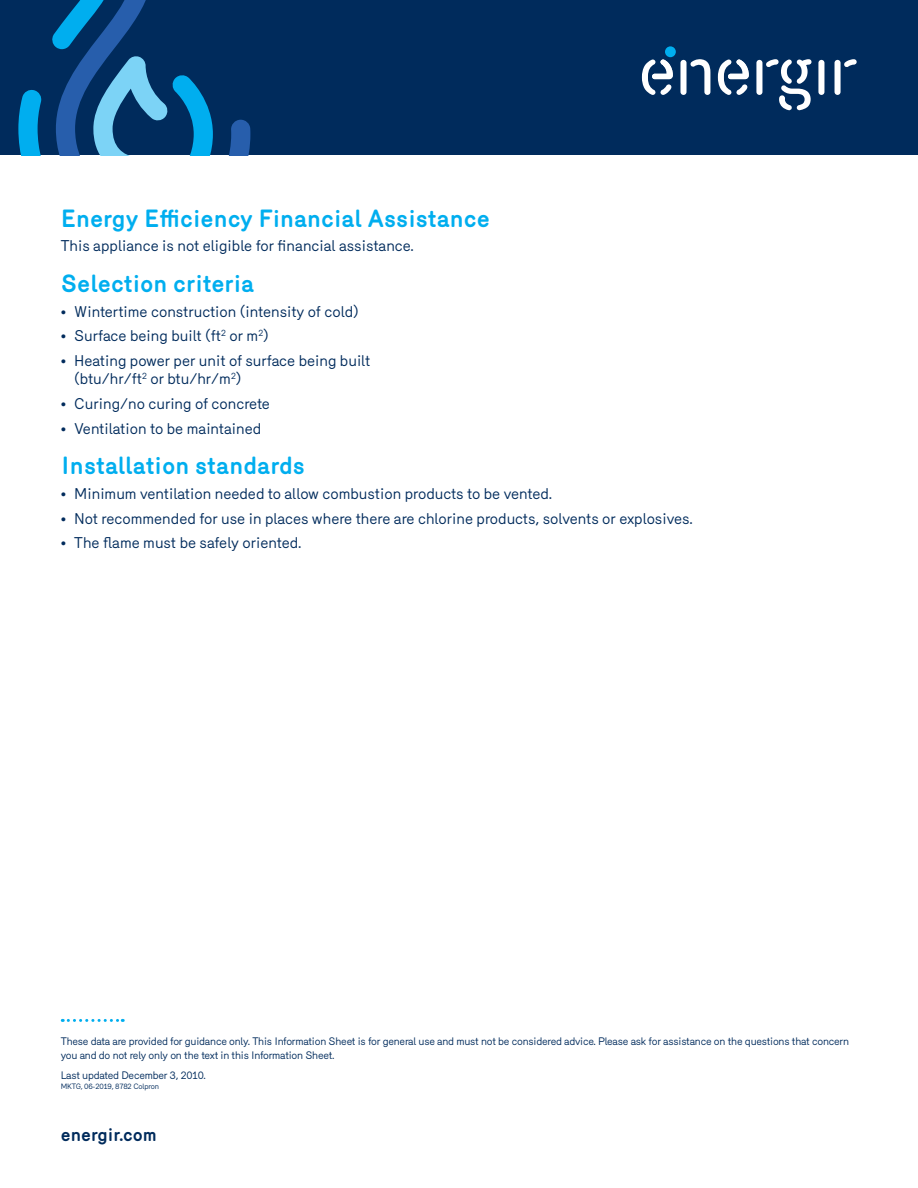
<style>
.page{position:relative;width:918px;height:1188px;background:#fff}
.page>*{position:absolute;margin:0;border:0;box-sizing:border-box;transform-origin:0 0}
.t1{font:700 24px "Merkury";color:#00aeef}
.t2{font:700 18px "Merkury";color:#002b5c}
.t3{font:15px/18px "Merkury";color:#002b5c}
.t4{font:10.5px/13.5px "Merkury";letter-spacing:-.02em;color:#002b5c}
.t5{font:7.5px "Merkury";letter-spacing:-.02em;color:#002b5c}
</style>
<div class="page">
<div style="left:0;top:0;width:918px;height:155px;background:#002b5c"></div>
<svg style="left:18px;top:0;width:232px;height:155px"></svg>
<div style="left:665px;top:46px;width:11px;height:11px;background:#00aeef;border-radius:50%"></div>
<div style="left:680px;top:60px;width:7px;height:35px;background:#fff;border-radius:3px"></div>
<svg style="left:690px;top:59px;width:20px;height:36px"></svg>
<div style="left:818px;top:60px;width:6px;height:35px;background:#fff;border-radius:3px"></div>
<svg style="left:642px;top:59px;width:31px;height:36px"></svg>
<svg style="left:718px;top:59px;width:31px;height:36px"></svg>
<div style="left:756px;top:60px;width:6px;height:35px;background:#fff;border-radius:3px"></div>
<svg style="left:766px;top:59px;width:46px;height:51px"></svg>
<div style="left:835px;top:60px;width:6px;height:35px;background:#fff;border-radius:3px"></div>
<svg style="left:844px;top:59px;width:13px;height:8px"></svg>
<svg style="left:62px;top:1019px;width:61px;height:3px"></svg>
<h1 class="t1" style="left:61px;top:200px;width:431px">Energy Efficiency Financial Assistance</h1>
<p class="t3" style="left:61px;top:236px;width:355px">This appliance is not eligible for financial assistance.</p>
<h1 class="t1" style="left:61px;top:266px;width:195px">Selection criteria</h1>
<p class="t3" style="left:61px;top:301px;width:300px">• Wintertime construction (intensity of cold)</p>
<p class="t3" style="left:61px;top:326px;width:210px">• Surface being built (ft<sup>2</sup> or m<sup>2</sup>)</p>
<p class="t3" style="left:74px;top:351px;width:298px;text-indent:-14px">• Heating power per unit of surface being built (btu/hr/ft<sup>2</sup> or btu/hr/m<sup>2</sup>)</p>
<p class="t3" style="left:61px;top:393px;width:211px">• Curing/no curing of concrete</p>
<p class="t3" style="left:61px;top:418px;width:202px">• Ventilation to be maintained</p>
<h1 class="t1" style="left:61px;top:448px;width:246px">Installation standards</h1>
<p class="t3" style="left:61px;top:483px;width:493px">• Minimum ventilation needed to allow combustion products to be vented.</p>
<p class="t3" style="left:61px;top:508px;width:634px">• Not recommended for use in places where there are chlorine products, solvents or explosives.</p>
<p class="t3" style="left:61px;top:533px;width:242px">• The flame must be safely oriented.</p>
<p class="t4" style="left:61px;top:1034px;width:790px">These data are provided for guidance only. This Information Sheet is for general use and must not be considered advice. Please ask for assistance on the questions that concern you and do not rely only on the text in this Information Sheet.</p>
<p class="t4" style="left:61px;top:1068px;width:147px">Last updated December 3, 2010.</p>
<p class="t5" style="left:61px;top:1081px;width:100px">MKTG, 06-2019, 8782 Colpron</p>
<p class="t2" style="left:61px;top:1121px;width:98px">energir.com</p>
</div>
